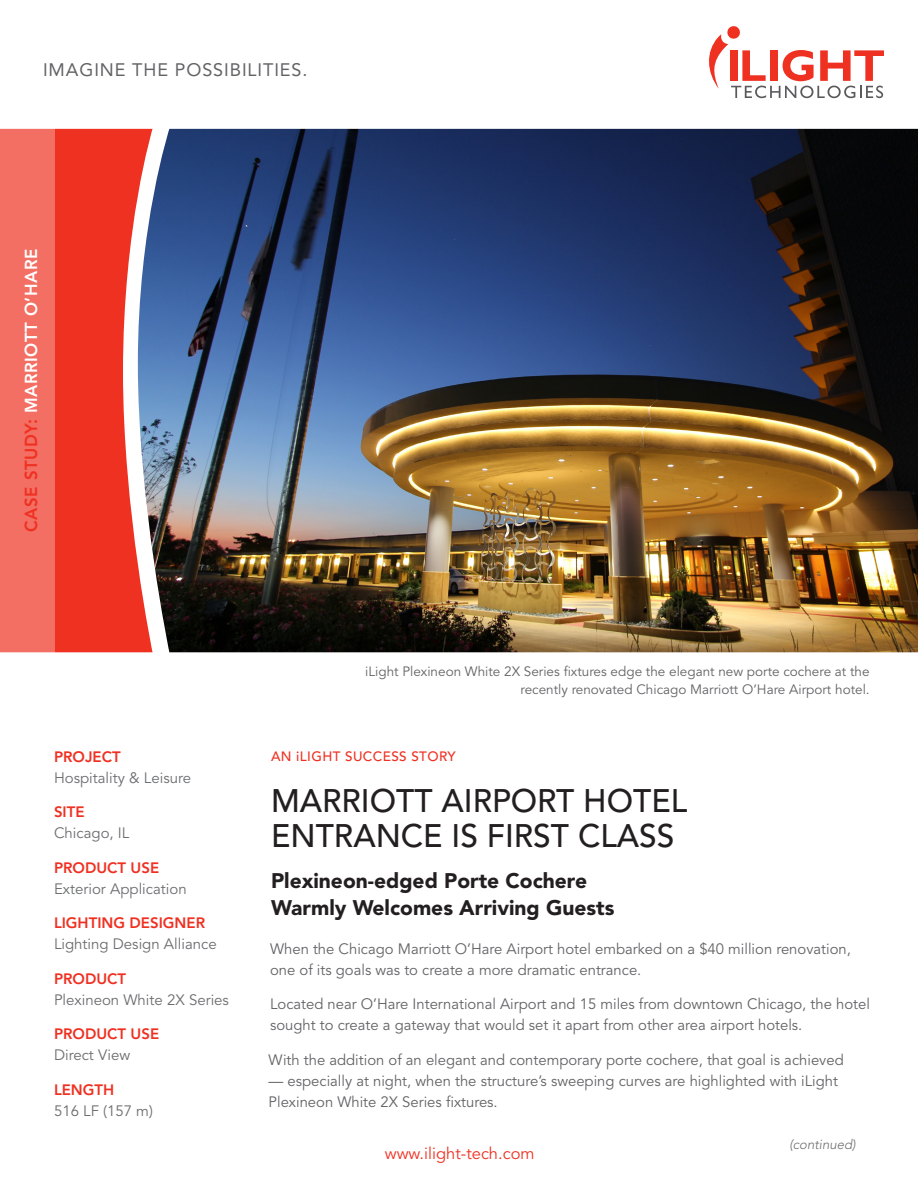
<style>
.page{position:relative;width:918px;height:1188px;background:#fff}
.page>*{position:absolute;margin:0;border:0;box-sizing:border-box;transform-origin:0 0}
.t1{font:500 32.4px/34.5px "Avenir LT Std";color:#231f20}
.t2{font:900 21px/27px "Avenir LT Std";color:#231f20}
.t3{font:18px "Avenir LT Std";letter-spacing:.05em;color:#636366}
.t4{font:800 17.25px "Avenir LT Std";letter-spacing:.03em;color:#fff}
.t5{font:16.5px "Avenir LT Std";color:#ef3122}
.t6{font:15px/21px "Avenir LT Std";color:#636366}
.t7{font:15px/21px "Avenir LT Std";color:#6c6d70}
.t8{font:800 15px/21px "Avenir LT Std";color:#ef3122}
.t9{font:13.5px/18px "Avenir LT Std";color:#636366;text-align:right}
.t10{font:500 13.5px "Avenir LT Std";letter-spacing:.03em;color:#ef3122}
.t11{font:italic 300 13.5px "Avenir LT Std";color:#6c6d70}
.s1{color:#ef3122}
.s2{font-weight:800;color:#ef3122}
.s3{font-weight:400;color:#6c6d70}
</style>
<div class="page">
<svg style="left:55px;top:129px;width:83px;height:523px;background:#f04234"></svg>
<div style="left:0;top:118px;width:55px;height:534px;background:#f36e63"></div>
<svg style="left:709px;top:26px;width:175px;height:72px"></svg>
<img style="left:138px;top:129px;width:780px;height:523px">
<p class="t3" style="left:43px;top:59px;width:266px">IMAGINE THE POSSIBILITIES.</p>
<p class="t4" style="left:21px;top:532px;width:284px;rotate:-90deg"><span class="s1">CASE STUDY:</span> MARRIOTT O’HARE</p>
<p class="t7" style="left:54px;top:747px;width:139px"><span class="s2">PROJECT<br></span>Hospitality &amp; Leisure</p>
<p class="t7" style="left:54px;top:802px;width:77px"><span class="s2">SITE<br></span>Chicago, IL</p>
<p class="t7" style="left:54px;top:858px;width:134px"><span class="s2">PRODUCT USE<br></span>Exterior Application</p>
<p class="t7" style="left:54px;top:913px;width:164px"><span class="s2">LIGHTING DESIGNER<br></span>Lighting Design Alliance</p>
<p class="t7" style="left:54px;top:969px;width:177px"><span class="s2">PRODUCT<br></span>Plexineon White 2X Series</p>
<p class="t8" style="left:54px;top:1024px;width:107px">PRODUCT USE<br><span class="s3">Direct View</span></p>
<p class="t7" style="left:54px;top:1080px;width:100px"><span class="s2">LENGTH<br></span>516 LF (157 m)</p>
<p class="t9" style="left:365px;top:662px;width:506px">iLight Plexineon White 2X Series fixtures edge the elegant new porte cochere at the recently renovated Chicago Marriott O’Hare Airport hotel.</p>
<p class="t10" style="left:271px;top:748px;width:186px">AN iLIGHT SUCCESS STORY</p>
<p class="t1" style="left:271px;top:785px;width:418px">MARRIOTT AIRPORT HOTEL<br>ENTRANCE IS FIRST CLASS</p>
<p class="t2" style="left:271px;top:867px;width:345px">Plexineon-edged Porte Cochere<br>Warmly Welcomes Arriving Guests</p>
<p class="t6" style="left:270px;top:939px;width:582px">When the Chicago Marriott O’Hare Airport hotel embarked on a $40 million renovation, one of its goals was to create a more dramatic entrance.</p>
<p class="t6" style="left:270px;top:994px;width:601px">Located near O’Hare International Airport and 15 miles from downtown Chicago, the hotel sought to create a gateway that would set it apart from other area airport hotels.</p>
<p class="t6" style="left:269px;top:1050px;width:577px">With the addition of an elegant and contemporary porte cochere, that goal is achieved</p>
<p class="t6" style="left:269px;top:1071px;width:571px">— especially at night, when the structure’s sweeping curves are highlighted with iLight<br>Plexineon White 2X Series fixtures.</p>
<p class="t5" style="left:385px;top:1143px;width:151px">www.ilight-tech.com</p>
<p class="t11" style="left:789px;top:1136px;width:68px">(continued)</p>
</div>
